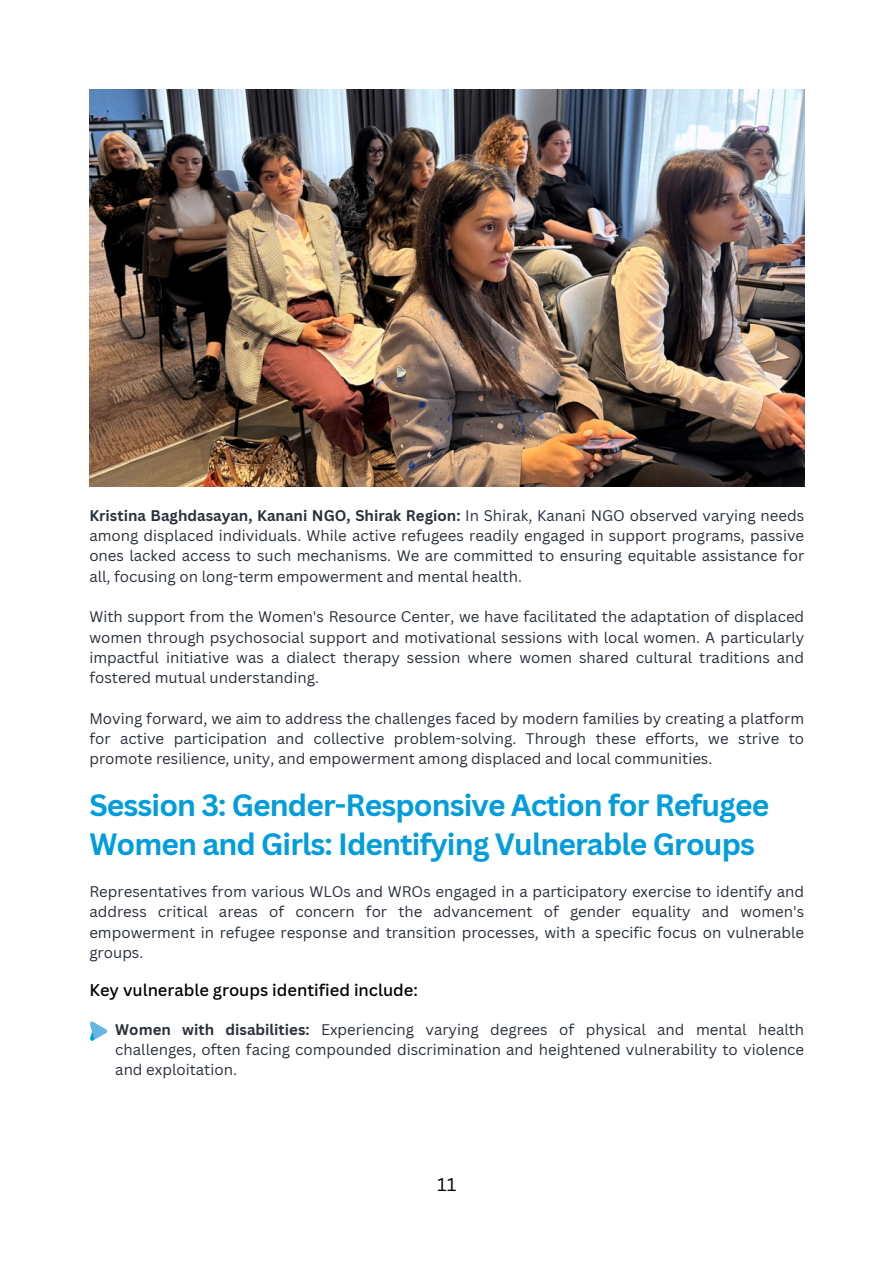
<style>
.page{position:relative;width:894px;height:1264px;background:#fff}
.page>*{position:absolute;margin:0;border:0;box-sizing:border-box;transform-origin:0 0}
.t1{font:700 30px/39.3px "Canva Sans";letter-spacing:-.03em;color:#019ddc}
.t2{font:18px "Canva Sans";color:#000}
.t3{font:500 16.5px "Canva Sans";color:#000}
.t4{font:15px/20.2px "Canva Sans";color:#293039;text-align:justify}
.s1{font-weight:700}
</style>
<div class="page">
<img style="left:89px;top:89px;width:715px;height:397px">
<svg style="left:89px;top:1021px;width:18px;height:20px"></svg>
<p class="t4" style="left:89px;top:505px;width:716px"><span class="s1">Kristina Baghdasayan, Kanani NGO, Shirak Region:</span> In Shirak, Kanani NGO observed varying needs among displaced individuals. While active refugees readily engaged in support programs, passive ones lacked access to such mechanisms. We are committed to ensuring equitable assistance for all, focusing on long-term empowerment and mental health.</p>
<p class="t4" style="left:89px;top:606px;width:716px">With support from the Women's Resource Center, we have facilitated the adaptation of displaced women through psychosocial support and motivational sessions with local women. A particularly impactful initiative was a dialect therapy session where women shared cultural traditions and fostered mutual understanding.</p>
<p class="t4" style="left:89px;top:707px;width:716px">Moving forward, we aim to address the challenges faced by modern families by creating a platform for active participation and collective problem-solving. Through these efforts, we strive to promote resilience, unity, and empowerment among displaced and local communities.</p>
<h1 class="t1" style="left:89px;top:784px;width:681px">Session 3: Gender-Responsive Action for Refugee<br>Women and Girls: Identifying Vulnerable Groups</h1>
<p class="t4" style="left:89px;top:881px;width:716px">Representatives from various WLOs and WROs engaged in a participatory exercise to identify and address critical areas of concern for the advancement of gender equality and women's empowerment in refugee response and transition processes, with a specific focus on vulnerable groups.</p>
<p class="t3" style="left:89px;top:978px;width:330px">Key vulnerable groups identified include:</p>
<p class="t4" style="left:115px;top:1018px;width:690px"><span class="s1">Women with disabilities:</span> Experiencing varying degrees of physical and mental health challenges, often facing compounded discrimination and heightened vulnerability to violence and exploitation.</p>
<h2 class="t2" style="left:437px;top:1172px;width:21px">11</h2>
</div>
